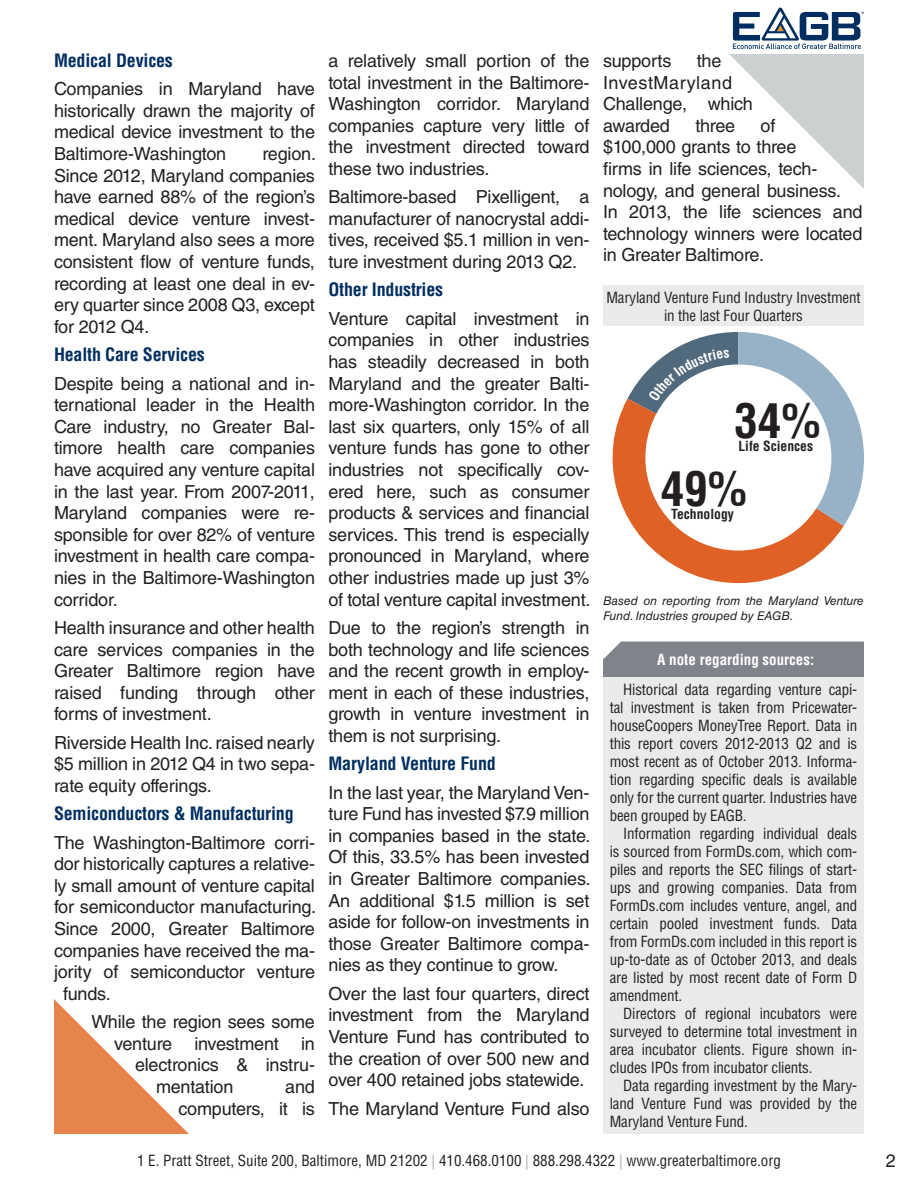
<style>
.page{position:relative;width:918px;height:1188px;background:#fff}
.page>*{position:absolute;margin:0;border:0;box-sizing:border-box;transform-origin:0 0}
.t1{font:700 condensed 46.95px/68.6px "Helvetica LT Std";color:#231f20}
.Copy{font:18px/21.6px "Helvetica LT Std";letter-spacing:-.01em;color:#231f20;text-align:justify}
.Subhead{font:700 condensed 18px "Helvetica LT Std";letter-spacing:-.01em;color:#002e60}
.Copy-2{font:700 condensed 18px "Helvetica LT Std";letter-spacing:-.01em;color:#002e60}
.t2{font:condensed 15px/18px "Helvetica LT Std";letter-spacing:-.01em;color:#231f20;text-align:justify}
.t3{font:700 condensed 15px "Helvetica LT Std";color:#fff}
.t4{font:700 condensed 13.65px "Helvetica LT Std";color:#231f20}
.Figure_Caption{font:italic 12px/14.4px "Helvetica LT Std";color:#231f20}
.s1{color:#a6acb4}
</style>
<div class="page">
<svg style="left:54px;top:999px;width:135px;height:135px"></svg>
<div style="left:603px;top:642px;width:261px;height:36px;background:#80838a"></div>
<div style="left:603px;top:678px;width:261px;height:456px;background:#e9ebe8"></div>
<svg style="left:612px;top:399px;width:232px;height:185px;fill:#e06125"></svg>
<div style="left:645px;top:364px;width:186px;height:187px;background:#fff;border-radius:50%"></div>
<div style="left:603px;top:285px;width:261px;height:41px;background:#e9ebe8"></div>
<svg style="left:729px;top:8px;width:135px;height:181px"></svg>
<svg style="left:628px;top:332px;width:236px;height:194px"></svg>
<p class="Subhead" style="left:54px;top:49px;width:120px">Medical Devices</p>
<p class="Copy" style="left:54px;top:78px;width:263px">Companies in Maryland have historically drawn the majority of medical device investment to the Baltimore-Washington</p>
<p class="Copy" style="left:54px;top:143px;width:264px;text-indent:208px">region.<br>Since 2012, Maryland companies have earned 88% of the region’s medical device venture invest&shy;ment. Maryland also sees a more consistent flow of venture funds, recording at least one deal in ev&shy;ery quarter since 2008 Q3, except for 2012 Q4.</p>
<p class="Copy-2" style="left:54px;top:343px;width:152px">Health Care Services</p>
<p class="Copy" style="left:54px;top:372px;width:263px">Despite being a national and in&shy;ternational leader in the Health Care industry, no Greater Bal&shy;timore health care companies have acquired any venture capital in the last year. From 2007-2011, Maryland companies were re&shy;sponsible for over 82% of venture investment in health care compa&shy;nies in the Baltimore-Washington corridor.</p>
<p class="Copy" style="left:54px;top:617px;width:263px">Health insurance and other health care services companies in the Greater Baltimore region have raised funding through other forms of investment.</p>
<p class="Copy" style="left:54px;top:732px;width:263px">Riverside Health Inc. raised nearly $5 million in 2012 Q4 in two sepa&shy;rate equity offerings.</p>
<p class="Subhead" style="left:54px;top:802px;width:241px">Semiconductors &amp; Manufacturing</p>
<p class="Copy" style="left:54px;top:831px;width:263px">The Washington-Baltimore corri-</p>
<p class="Copy" style="left:54px;top:853px;width:263px">dor historically captures a relative-</p>
<p class="Copy" style="left:54px;top:875px;width:262px">ly small amount of venture capital</p>
<p class="Copy" style="left:54px;top:896px;width:264px">for semiconductor manufacturing.</p>
<p class="Copy" style="left:54px;top:918px;width:262px">Since 2000, Greater Baltimore</p>
<p class="Copy" style="left:54px;top:939px;width:263px">companies have received the ma-</p>
<p class="Copy" style="left:54px;top:961px;width:263px">jority of semiconductor venture</p>
<p class="Copy" style="left:63px;top:983px;width:49px">funds.</p>
<p class="Copy" style="left:92px;top:1011px;width:225px">While the region sees some</p>
<p class="Copy" style="left:114px;top:1033px;width:202px">venture investment in</p>
<p class="Copy" style="left:135px;top:1054px;width:182px">electronics &amp; instru-</p>
<p class="Copy" style="left:156px;top:1076px;width:79px">mentation</p>
<p class="Copy" style="left:178px;top:1076px;width:138px;text-align:right">and<br>computers, it is</p>
<p class="Copy" style="left:328px;top:50px;width:263px">a relatively small portion of the total investment in the Baltimore-Washington corridor. Maryland companies capture very little of the investment directed toward these two industries.</p>
<p class="Copy" style="left:328px;top:186px;width:263px">Baltimore-based Pixelligent, a manufacturer of nanocrystal addi&shy;tives, received $5.1 million in ven&shy;ture investment during 2013 Q2.</p>
<p class="Subhead" style="left:328px;top:279px;width:116px">Other Industries</p>
<p class="Copy" style="left:328px;top:308px;width:264px">Venture capital investment in companies in other industries has steadily decreased in both Maryland and the greater Balti&shy;more-Washington corridor. In the last six quarters, only 15% of all venture funds has gone to other industries not specifically cov&shy;ered here, such as consumer products &amp; services and financial services. This trend is especially pronounced in Maryland, where other industries made up just 3% of total venture capital investment.</p>
<p class="Copy" style="left:328px;top:617px;width:263px">Due to the region’s strength in both technology and life sciences and the recent growth in employ&shy;ment in each of these industries, growth in venture investment in them is not surprising.</p>
<p class="Subhead" style="left:328px;top:752px;width:169px">Maryland Venture Fund</p>
<p class="Copy" style="left:328px;top:781px;width:264px">In the last year, the Maryland Ven&shy;ture Fund has invested $7.9 million in companies based in the state.<br>Of this, 33.5% has been invested in Greater Baltimore companies.<br>An additional $1.5 million is set aside for follow-on investments in those Greater Baltimore compa&shy;nies as they continue to grow.</p>
<p class="Copy" style="left:328px;top:983px;width:263px">Over the last four quarters, direct investment from the Maryland Venture Fund has contributed to the creation of over 500 new and over 400 retained jobs statewide.</p>
<p class="Copy" style="left:328px;top:1097px;width:263px">The Maryland Venture Fund also</p>
<p class="Copy" style="left:603px;top:50px;width:151px;text-align:left;text-indent:94px">the<br>InvestMaryland<br>Challenge, which awarded</p>
<p class="Copy" style="left:603px;top:50px;width:70px">supports</p>
<p class="Copy" style="left:603px;top:115px;width:261px;text-align:left;text-indent:158px">of<br>$100,000 grants to three<br>firms in life sciences, tech&shy;nology, and general business.<br>In 2013, the life sciences and technology winners were located in Greater Baltimore.</p>
<p class="Copy" style="left:695px;top:115px;width:41px">three</p>
<p class="t2" style="left:606px;top:288px;width:256px">Maryland Venture Fund Industry Investment</p>
<p class="t2" style="left:664px;top:306px;width:140px">in the last Four Quarters</p>
<p class="t1" style="left:661px;top:386px;width:161px;text-indent:74px">34%<br>49%</p>
<p class="t4" style="left:739px;top:437px;width:76px">Life Sciences</p>
<p class="t4" style="left:671px;top:506px;width:64px">Technology</p>
<p class="Figure_Caption" style="left:603px;top:594px;width:262px">Based on reporting from the Maryland Venture<br>Fund. Industries grouped by EAGB.</p>
<p class="t3" style="left:657px;top:650px;width:159px">A note regarding sources:</p>
<p class="t2" style="left:610px;top:681px;width:249px;text-indent:14px">Historical data regarding venture capi&shy;tal investment is taken from Pricewater&shy;houseCoopers MoneyTree Report. Data in this report covers 2012-2013 Q2 and is most recent as of October 2013. Informa&shy;tion regarding specific deals is available only for the current quarter. Industries have been grouped by EAGB.</p>
<p class="t2" style="left:610px;top:825px;width:249px;text-indent:14px">Information regarding individual deals is sourced from FormDs.com, which com&shy;piles and reports the SEC filings of start&shy;ups and growing companies. Data from FormDs.com includes venture, angel, and certain pooled investment funds. Data from FormDs.com included in this report is up-to-date as of October 2013, and deals are listed by most recent date of Form D amendment.</p>
<p class="t2" style="left:610px;top:1005px;width:249px;text-indent:14px">Directors of regional incubators were surveyed to determine total investment in area incubator clients. Figure shown in&shy;cludes IPOs from incubator clients.</p>
<p class="t2" style="left:610px;top:1077px;width:249px;text-indent:14px">Data regarding investment by the Mary&shy;land Venture Fund was provided by the Maryland Venture Fund.</p>
<p class="t2" style="left:137px;top:1152px;width:645px">1 E. Pratt Street, Suite 200, Baltimore, MD 21202 <span class="s1">|</span> 410.468.0100 <span class="s1">|</span> 888.298.4322 <span class="s1">|</span> www.greaterbaltimore.org</p>
<p class="Copy" style="left:886px;top:1150px;width:12px">2</p>
</div>
